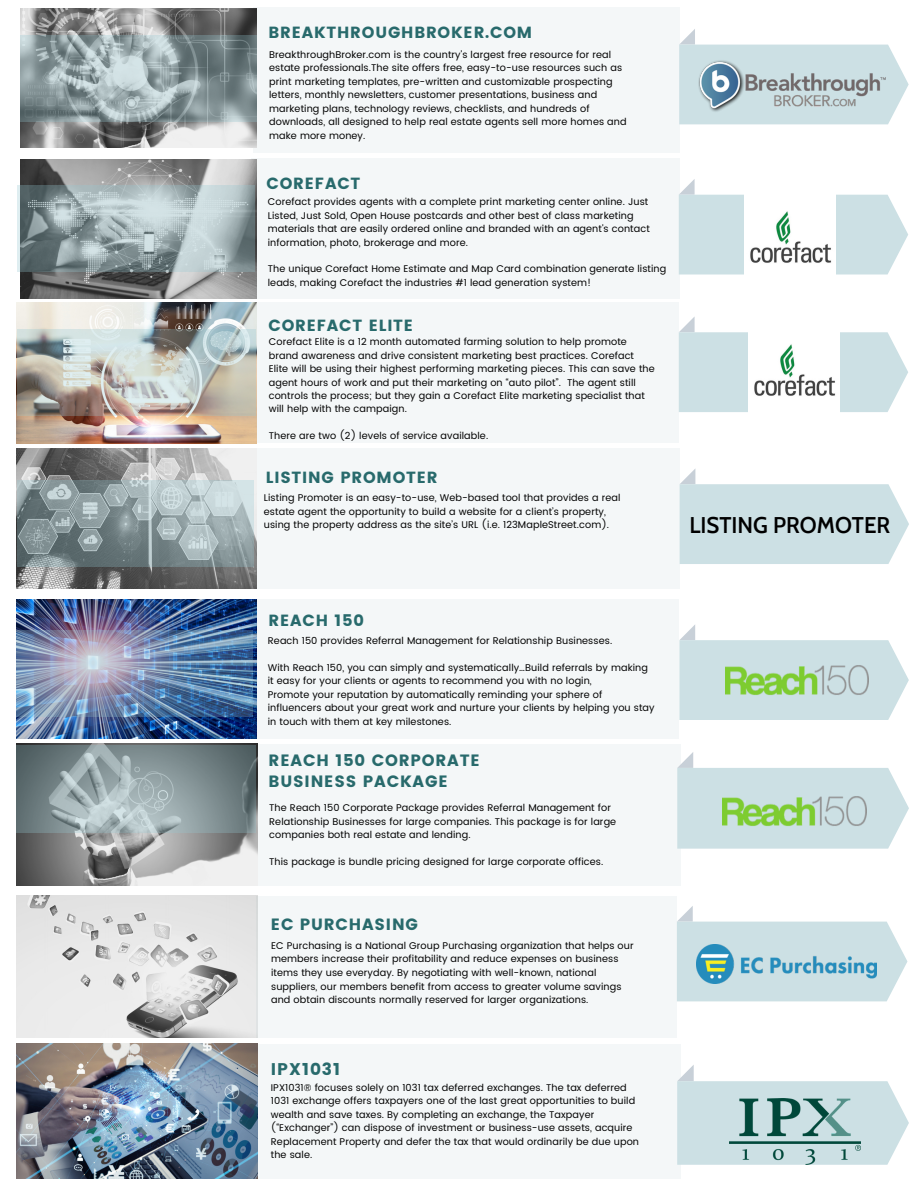
<style>
.page{position:relative;width:918px;height:1188px;background:#fff}
.page>*{position:absolute;margin:0;border:0;box-sizing:border-box;transform-origin:0 0}
.t1{font:600 22.2px "Cabin";color:#000}
.t2{font:16.95px "Poppins";letter-spacing:.05em;color:#286a6c}
.t3{font:16.35px/21.1px "Poppins";letter-spacing:.05em;color:#286a6c}
.t4{font:16.2px "Poppins";letter-spacing:.05em;color:#286a6c}
.t5{font:9.75px/13.5px "Poppins";letter-spacing:.01em;color:#000}
</style>
<div class="page">
<div style="left:254px;top:7px;width:426px;height:145px;background:#f4f7f8"></div>
<div style="left:251px;top:158px;width:429px;height:141px;background:#f4f7f8"></div>
<img style="left:21px;top:8px;width:236px;height:140px">
<img style="left:21px;top:159px;width:236px;height:140px">
<svg style="left:21px;top:35px;width:236px;height:87px;background:#909fa2"></svg>
<svg style="left:17px;top:186px;width:238px;height:86px;background:#9babae"></svg>
<div style="left:251px;top:302px;width:428px;height:141px;background:#f4f7f8"></div>
<div style="left:253px;top:448px;width:427px;height:141px;background:#f4f7f8"></div>
<img style="left:16px;top:303px;width:240px;height:140px">
<img style="left:17px;top:329px;width:239px;height:87px">
<img style="left:17px;top:449px;width:239px;height:139px">
<img style="left:17px;top:599px;width:236px;height:140px">
<div style="left:253px;top:599px;width:426px;height:140px;background:#f4f7f8"></div>
<svg style="left:17px;top:480px;width:237px;height:86px;background:#93a3a6"></svg>
<img style="left:17px;top:631px;width:236px;height:86px">
<svg style="left:679px;top:29px;width:230px;height:95px"></svg>
<svg style="left:679px;top:179px;width:229px;height:96px"></svg>
<svg style="left:679px;top:317px;width:229px;height:95px"></svg>
<svg style="left:680px;top:469px;width:229px;height:95px"></svg>
<svg style="left:679px;top:625px;width:230px;height:95px"></svg>
<img style="left:699px;top:48px;width:187px;height:70px">
<img style="left:726px;top:656px;width:143px;height:49px">
<img style="left:745px;top:193px;width:91px;height:82px">
<img style="left:749px;top:327px;width:91px;height:85px">
<div style="left:247px;top:744px;width:433px;height:142px;background:#f4f7f8"></div>
<img style="left:17px;top:744px;width:240px;height:141px">
<img style="left:17px;top:896px;width:239px;height:141px">
<svg style="left:17px;top:745px;width:239px;height:88px;background:#869698"></svg>
<svg style="left:677px;top:752px;width:232px;height:97px"></svg>
<img style="left:723px;top:787px;width:144px;height:49px">
<div style="left:256px;top:896px;width:421px;height:142px;background:#f4f7f8"></div>
<svg style="left:677px;top:906px;width:230px;height:95px"></svg>
<img style="left:697px;top:945px;width:180px;height:38px">
<div style="left:255px;top:1044px;width:425px;height:135px;background:#f4f7f8"></div>
<svg style="left:677px;top:1065px;width:232px;height:100px"></svg>
<img style="left:729px;top:1098px;width:132px;height:67px">
<img style="left:17px;top:1044px;width:240px;height:135px">
<h3 class="t4" style="left:268px;top:23px;width:265px">BREAKTHROUGHBROKER.COM</h3>
<p class="t5" style="left:269px;top:48px;width:359px">BreakthroughBroker.com is the country's largest free resource for real estate professionals.The site offers free, easy-to-use resources such as print marketing templates, pre-written and customizable prospecting letters, monthly newsletters, customer presentations, business and marketing plans, technology reviews, checklists, and hundreds of downloads, all designed to help real estate agents sell more homes and make more money.</p>
<h3 class="t4" style="left:267px;top:174px;width:95px">COREFACT</h3>
<p class="t5" style="left:268px;top:195px;width:384px">Corefact provides agents with a complete print marketing center online. Just Listed, Just Sold, Open House postcards and other best of class marketing materials that are easily ordered online and branded with an agent's contact information, photo, brokerage and more.</p>
<p class="t5" style="left:268px;top:262px;width:400px">The unique Corefact Home Estimate and Map Card combination generate listing leads, making Corefact the industries #1 lead generation system!</p>
<h3 class="t4" style="left:269px;top:316px;width:146px">COREFACT ELITE</h3>
<p class="t5" style="left:269px;top:335px;width:387px">Corefact Elite is a 12 month automated farming solution to help promote brand awareness and drive consistent marketing best practices. Corefact Elite will be using their highest performing marketing pieces. This can save the agent hours of work and put their marketing on “auto pilot”. The agent still controls the process; but they gain a Corefact Elite marketing specialist that will help with the campaign.</p>
<p class="t5" style="left:269px;top:429px;width:221px">There are two (2) levels of service available.</p>
<h3 class="t4" style="left:266px;top:468px;width:173px">LISTING PROMOTER</h3>
<p class="t5" style="left:264px;top:491px;width:358px">Listing Promoter is an easy-to-use, Web-based tool that provides a real estate agent the opportunity to build a website for a client’s property, using the property address as the site’s URL (i.e. 123MapleStreet.com).</p>
<h1 class="t1" style="left:689px;top:511px;width:202px">LISTING PROMOTER</h1>
<h3 class="t4" style="left:269px;top:611px;width:97px">REACH 150</h3>
<p class="t5" style="left:268px;top:634px;width:346px">Reach 150 provides Referral Management for Relationship Businesses.</p>
<p class="t5" style="left:268px;top:661px;width:388px">With Reach 150, you can simply and systematically…Build referrals by making it easy for your clients or agents to recommend you with no login,<br>Promote your reputation by automatically reminding your sphere of influencers about your great work and nurture your clients by helping you stay in touch with them at key milestones.</p>
<h3 class="t3" style="left:269px;top:750px;width:213px">REACH 150 CORPORATE<br>BUSINESS PACKAGE</h3>
<p class="t5" style="left:269px;top:801px;width:349px">The Reach 150 Corporate Package provides Referral Management for<br>Relationship Businesses for large companies. This package is for large companies both real estate and lending.</p>
<p class="t5" style="left:269px;top:855px;width:336px">This package is bundle pricing designed for large corporate offices.</p>
<h3 class="t3" style="left:271px;top:914px;width:149px">EC PURCHASING</h3>
<p class="t5" style="left:271px;top:939px;width:364px">EC Purchasing is a National Group Purchasing organization that helps our members increase their profitability and reduce expenses on business items they use everyday. By negotiating with well-known, national suppliers, our members benefit from access to greater volume savings and obtain discounts normally reserved for larger organizations.</p>
<h2 class="t2" style="left:271px;top:1059px;width:71px">IPX1031</h2>
<p class="t5" style="left:271px;top:1081px;width:370px">IPX1031® focuses solely on 1031 tax deferred exchanges. The tax deferred 1031 exchange offers taxpayers one of the last great opportunities to build wealth and save taxes. By completing an exchange, the Taxpayer (“Exchanger”) can dispose of investment or business-use assets, acquire Replacement Property and defer the tax that would ordinarily be due upon the sale.</p>
</div>
